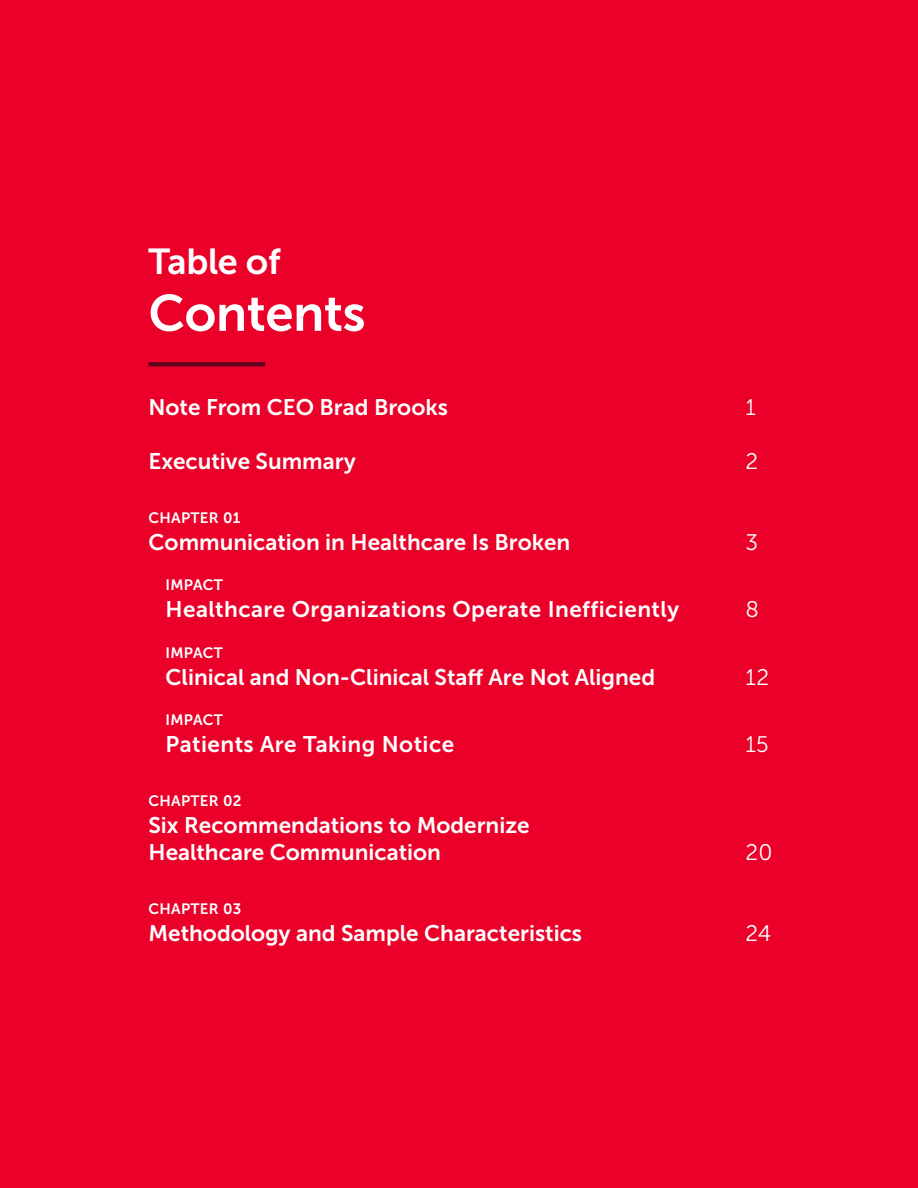
<style>
.page{position:relative;width:918px;height:1188px;background:#ea0029}
.page>*{position:absolute;margin:0;border:0;box-sizing:border-box;transform-origin:0 0}
.t1{font:51px "Museo Sans 700";letter-spacing:-.01em;color:#fff}
.t2{font:36px "Museo Sans 700";letter-spacing:-.01em;color:#fff}
.t3{font:22.5px/27px "Museo Sans 700";color:#fff}
.t4{font:22.5px "Museo Sans 700";letter-spacing:.02em;color:#fff}
.t5{font:22.5px "Museo Sans 300";color:#fff}
.t6{font:15px "Museo Sans 700";letter-spacing:.02em;color:#fff}
</style>
<div class="page">
<div style="left:148px;top:362px;width:117px;height:5px;background:#62001d"></div>
<h2 class="t2" style="left:148px;top:241px;width:134px">Table of</h2>
<h1 class="t1" style="left:148px;top:285px;width:219px">Contents</h1>
<p class="t3" style="left:148px;top:393px;width:301px">Note From CEO Brad Brooks</p>
<p class="t3" style="left:148px;top:447px;width:209px">Executive Summary</p>
<p class="t6" style="left:148px;top:509px;width:93px">CHAPTER 01</p>
<p class="t3" style="left:148px;top:528px;width:423px">Communication in Healthcare Is Broken</p>
<p class="t6" style="left:166px;top:577px;width:59px">IMPACT</p>
<p class="t4" style="left:166px;top:597px;width:515px">Healthcare Organizations Operate Inefficiently</p>
<p class="t6" style="left:166px;top:644px;width:59px">IMPACT</p>
<p class="t3" style="left:166px;top:663px;width:491px">Clinical and Non-Clinical Staff Are Not Aligned</p>
<p class="t6" style="left:166px;top:712px;width:59px">IMPACT</p>
<p class="t4" style="left:166px;top:732px;width:290px">Patients Are Taking Notice</p>
<p class="t6" style="left:148px;top:793px;width:94px">CHAPTER 02</p>
<p class="t3" style="left:148px;top:812px;width:383px">Six Recommendations to Modernize<br>Healthcare Communication</p>
<p class="t6" style="left:148px;top:901px;width:94px">CHAPTER 03</p>
<p class="t3" style="left:148px;top:920px;width:435px">Methodology and Sample Characteristics</p>
<p class="t5" style="left:746px;top:395px;width:12px">1</p>
<p class="t5" style="left:746px;top:449px;width:14px">2</p>
<p class="t5" style="left:746px;top:530px;width:14px">3</p>
<p class="t5" style="left:746px;top:597px;width:15px">8</p>
<p class="t5" style="left:746px;top:665px;width:25px">12</p>
<p class="t5" style="left:746px;top:732px;width:25px">15</p>
<p class="t5" style="left:746px;top:840px;width:28px">20</p>
<p class="t5" style="left:746px;top:921px;width:27px">24</p>
</div>
